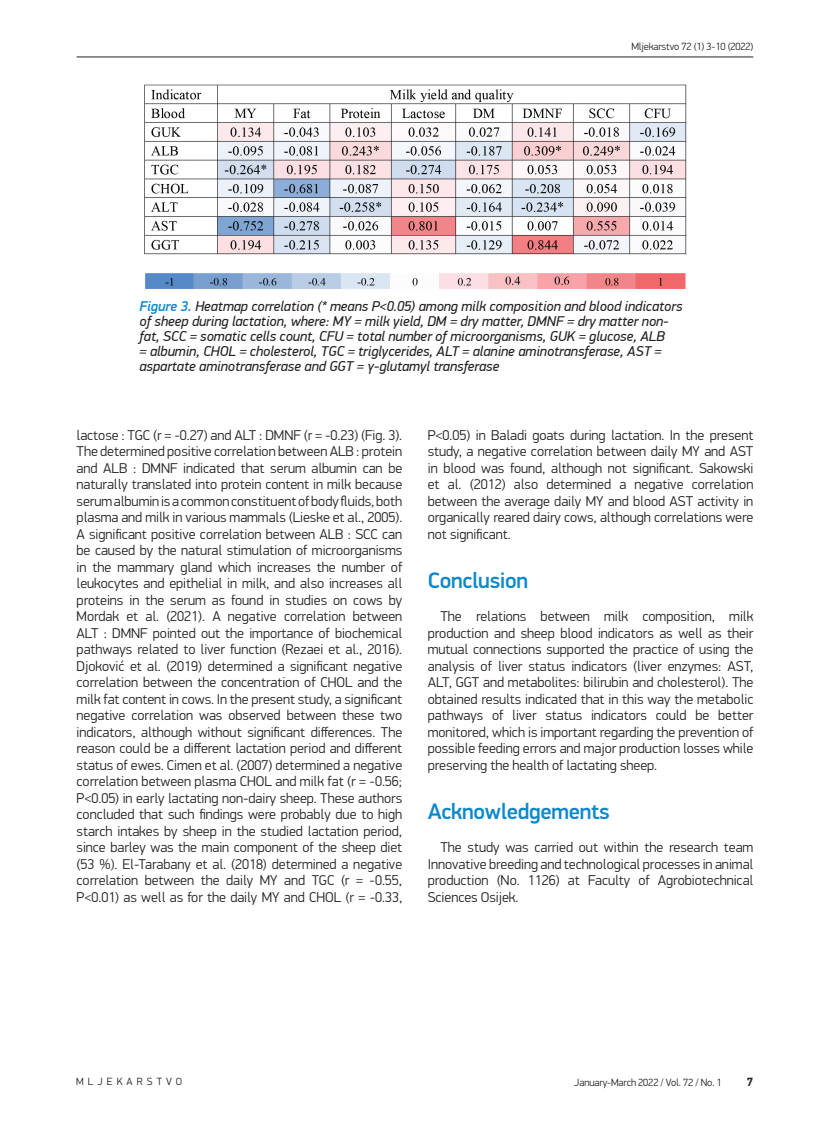
<style>
.page{position:relative;width:830px;height:1127px;background:#fff}
.page>*{position:absolute;margin:0;border:0;box-sizing:border-box;transform-origin:0 0}
.t1{font:500 22.5px "PF Din Display Pro";letter-spacing:-.015em;color:#0c88cb}
.Normal_wrd_8{font:300 14.25px/16.5px "PF Din Display Pro";color:#231f20;text-align:justify}
.Potpis_pod_sliku{font:italic 14.25px/15px "PF Din Display Pro";color:#231f20}
.t2{font:700 12px "PF Din Display Pro";color:#231f20}
.t3{font:300 10.5px "PF Din Display Pro";letter-spacing:-.01em;color:#231f20}
.t4{font:300 10.5px "PF Din Display Pro";letter-spacing:.39em;color:#231f20}
.s1{font-weight:500;color:#0c88cb}
</style>
<div class="page">
<hr style="left:77px;top:57px;width:676px;height:1px;background:#231f20">
<img style="left:144px;top:84px;width:543px;height:206px">
<p class="t3" style="left:631px;top:40px;width:123px">Mljekarstvo 72 (1) 3-10 (2022)</p>
<p class="Potpis_pod_sliku" style="left:139px;top:298px;width:544px"><span class="s1">Figure 3.</span> Heatmap correlation (* means P&lt;0.05) among milk composition and blood indicators of sheep during lactation, where: MY = milk yield, DM = dry matter, DMNF = dry matter non&shy;fat, SCC = somatic cells count, CFU = total number of microorganisms, GUK = glucose, ALB<br>= albumin, CHOL = cholesterol, TGC = triglycerides, ALT = alanine aminotransferase, AST = aspartate aminotransferase and GGT = γ-glutamyl transferase</p>
<p class="Normal_wrd_8" style="left:77px;top:427px;width:327px">lactose : TGC (r = -0.27) and ALT : DMNF (r = -0.23) (Fig. 3).<br>The determined positive correlation between ALB : protein and ALB : DMNF indicated that serum albumin can be naturally translated into protein content in milk because serum albumin is a common constituent of body fluids, both plasma and milk in various mammals (Lieske et al., 2005).<br>A significant positive correlation between ALB : SCC can be caused by the natural stimulation of microorganisms in the mammary gland which increases the number of leukocytes and epithelial in milk, and also increases all proteins in the serum as found in studies on cows by Mordak et al. (2021). A negative correlation between ALT : DMNF pointed out the importance of biochemical pathways related to liver function (Rezaei et al., 2016).<br>Djoković et al. (2019) determined a significant negative correlation between the concentration of CHOL and the milk fat content in cows. In the present study, a significant negative correlation was observed between these two indicators, although without significant differences. The reason could be a different lactation period and different status of ewes. Cimen et al. (2007) determined a negative correlation between plasma CHOL and milk fat (r = -0.56; P&lt;0.05) in early lactating non-dairy sheep. These authors concluded that such findings were probably due to high starch intakes by sheep in the studied lactation period, since barley was the main component of the sheep diet (53 %). El-Tarabany et al. (2018) determined a negative correlation between the daily MY and TGC (r = -0.55, P&lt;0.01) as well as for the daily MY and CHOL (r = -0.33,</p>
<p class="Normal_wrd_8" style="left:427px;top:427px;width:327px">P&lt;0.05) in Baladi goats during lactation. In the present study, a negative correlation between daily MY and AST in blood was found, although not significant. Sakowski et al. (2012) also determined a negative correlation between the average daily MY and blood AST activity in organically reared dairy cows, although correlations were not significant.</p>
<p class="t1" style="left:427px;top:567px;width:102px">Conclusion</p>
<p class="Normal_wrd_8" style="left:427px;top:608px;width:327px;text-indent:13px">The relations between milk composition, milk production and sheep blood indicators as well as their mutual connections supported the practice of using the analysis of liver status indicators (liver enzymes: AST, ALT, GGT and metabolites: bilirubin and cholesterol). The obtained results indicated that in this way the metabolic pathways of liver status indicators could be better monitored, which is important regarding the prevention of possible feeding errors and major production losses while preserving the health of lactating sheep.</p>
<p class="t1" style="left:427px;top:798px;width:183px">Acknowledgements</p>
<p class="Normal_wrd_8" style="left:427px;top:839px;width:327px;text-indent:13px">The study was carried out within the research team Innovative breeding and technological processes in animal production (No. 1126) at Faculty of Agrobiotechnical Sciences Osijek.</p>
<p class="t4" style="left:76px;top:1075px;width:107px">MLJEKARSTVO</p>
<p class="t3" style="left:574px;top:1076px;width:149px">January-March 2022 / Vol. 72 / No. 1</p>
<p class="t2" style="left:746px;top:1075px;width:8px">7</p>
</div>
